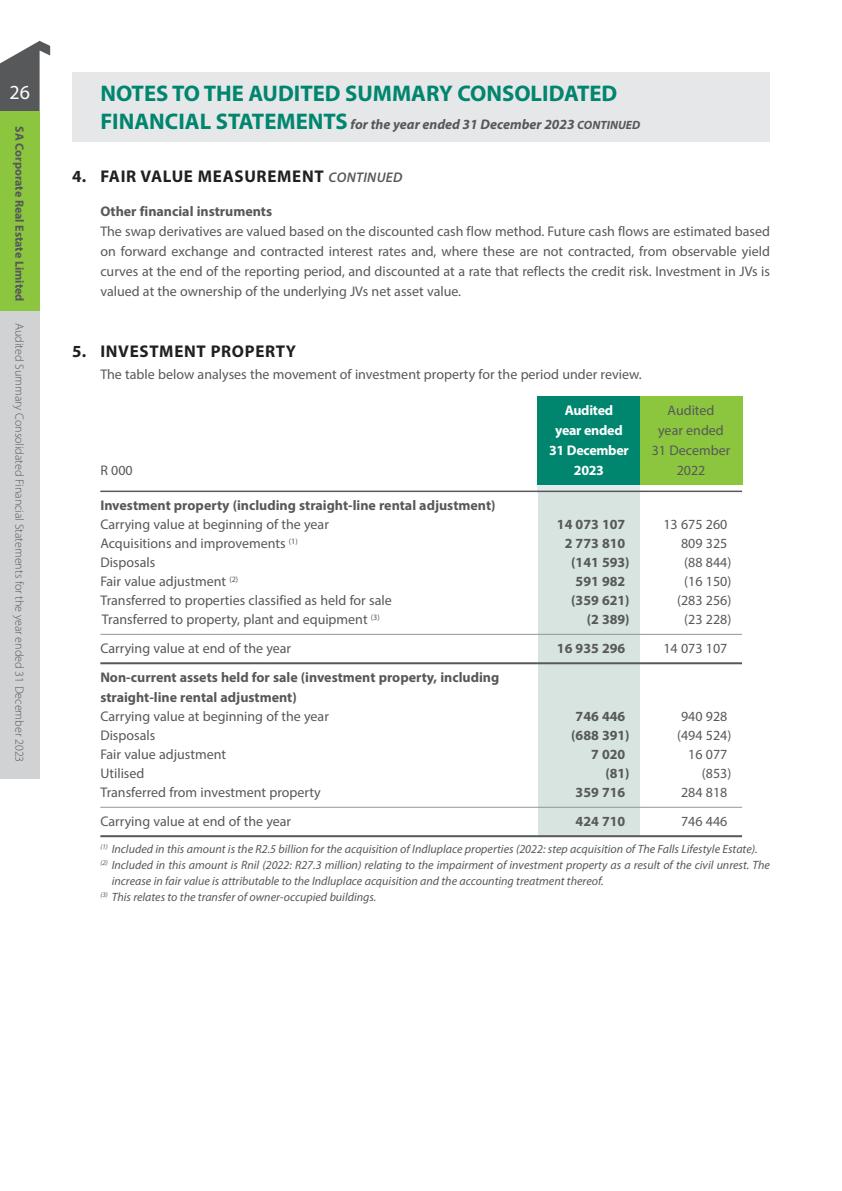
<style>
.page{position:relative;width:842px;height:1191px;background:#fff}
.page>*{position:absolute;margin:0;border:0;box-sizing:border-box;transform-origin:0 0}
.t1{font:700 22.6px "Myriad Pro";color:#00856f}
.t2{font:20px "Myriad Pro";color:#fff}
._6__body_copy__zs{font:700 17px "Myriad Pro";letter-spacing:.04em;color:#231f20}
._6__body_copy__zs-2{font:14px/20px "Myriad Pro";color:#57585a;text-align:justify}
._2_1_table_text__zs{font:14px "Myriad Pro";color:#57585a}
._2_1_table_text__zs-2{font:700 14px/20px "Myriad Pro";color:#57585a}
._1_3_table_figures__18mm___zs{font:14px/20px "Myriad Pro";color:#57585a;text-align:center}
._1_3_table_figures__18mm___zs-2{font:700 14px "Myriad Pro";color:#57585a}
.t3{font:italic 700 14px "Myriad Pro";color:#57585a}
._1_1_2019_col_heading__zs{font:700 14px/20px "Myriad Pro";letter-spacing:-.02em;color:#fff;text-align:center}
._6__body_copy__zs-3{font:700 14px "Myriad Pro";color:#57585a}
._6__body_copy__zs-4{font:italic 12px/16px "Myriad Pro";color:#57585a}
.t4{font:300 12px "Myriad Pro";color:#57585a}
.t5{font:700 12px "Myriad Pro";color:#57585a}
.s1{font-style:normal;font-size:22.6px;color:#00856f}
.s2{font-size:12px}
.s3{font-weight:600;font-style:italic;font-size:14px;color:#57585a}
</style>
<div class="page">
<svg style="left:0;top:41px;width:50px;height:71px"></svg>
<div style="left:0;top:112px;width:40px;height:199px;background:#8bc63e"></div>
<div style="left:0;top:311px;width:40px;height:467px;background:#d1d2d4"></div>
<div style="left:72px;top:72px;width:698px;height:69px;background:#e6e7e9"></div>
<div style="left:538px;top:396px;width:102px;height:89px;background:#00856f"></div>
<div style="left:640px;top:396px;width:102px;height:89px;background:#8bc63e"></div>
<div style="left:538px;top:485px;width:102px;height:6px;background:#e2ecea"></div>
<div style="left:538px;top:492px;width:102px;height:343px;background:#d7e4e0"></div>
<hr style="left:100px;top:634px;width:438px;height:1px;background:#939598">
<hr style="left:538px;top:634px;width:102px;height:1px;background:#939598">
<hr style="left:640px;top:634px;width:102px;height:1px;background:#939598">
<hr style="left:100px;top:806px;width:438px;height:1px;background:#939598">
<hr style="left:538px;top:806px;width:102px;height:1px;background:#939598">
<hr style="left:640px;top:806px;width:102px;height:1px;background:#939598">
<hr style="left:100px;top:662px;width:438px;height:2px;background:#57585a">
<hr style="left:538px;top:662px;width:102px;height:2px;background:#57585a">
<hr style="left:640px;top:662px;width:102px;height:2px;background:#57585a">
<hr style="left:100px;top:835px;width:438px;height:2px;background:#57585a">
<hr style="left:538px;top:835px;width:102px;height:2px;background:#57585a">
<hr style="left:640px;top:835px;width:102px;height:2px;background:#57585a">
<hr style="left:100px;top:490px;width:438px;height:2px;background:#57585a">
<hr style="left:538px;top:490px;width:102px;height:2px;background:#57585a">
<hr style="left:640px;top:490px;width:102px;height:2px;background:#57585a">
<h2 class="t2" style="left:10px;top:80px;width:22px">26</h2>
<h1 class="t1" style="left:100px;top:79px;width:518px">NOTES TO THE AUDITED SUMMARY CONSOLIDATED</h1>
<p class="t5" style="left:27px;top:126px;width:176px;rotate:90deg">SA Corporate Real Estate Limited</p>
<p class="t3" style="left:100px;top:115px;width:541px"><span class="s1">FINANCIAL STATEMENTS</span> for the year ended 31 December 2023 <span class="s2">CONTINUED</span></p>
<p class="_6__body_copy__zs" style="left:72px;top:165px;width:332px">4. FAIR VALUE MEASUREMENT <span class="s3">CONTINUED</span></p>
<p class="_6__body_copy__zs-3" style="left:100px;top:202px;width:173px">Other financial instruments</p>
<p class="_6__body_copy__zs-2" style="left:100px;top:221px;width:671px">The swap derivatives are valued based on the discounted cash flow method. Future cash flows are estimated based on forward exchange and contracted interest rates and, where these are not contracted, from observable yield curves at the end of the reporting period, and discounted at a rate that reflects the credit risk. Investment in JVs is valued at the ownership of the underlying JVs net asset value.</p>
<p class="t4" style="left:27px;top:323px;width:440px;rotate:90deg">Audited Summary Consolidated Financial Statements for the year ended 31 December 2023</p>
<p class="_6__body_copy__zs" style="left:72px;top:340px;width:226px">5. INVESTMENT PROPERTY</p>
<p class="_6__body_copy__zs-2" style="left:100px;top:364px;width:543px">The table below analyses the movement of investment property for the period under review.</p>
<p class="_2_1_table_text__zs" style="left:100px;top:462px;width:34px">R 000</p>
<p class="_1_1_2019_col_heading__zs" style="left:549px;top:400px;width:81px">Audited<br>year ended<br>31 December<br>2023</p>
<p class="_1_3_table_figures__18mm___zs" style="left:652px;top:400px;width:80px">Audited<br>year ended<br>31 December<br>2022</p>
<p class="_2_1_table_text__zs-2" style="left:100px;top:495px;width:397px">Investment property (including straight-line rental adjustment)</p>
<p class="_2_1_table_text__zs" style="left:100px;top:516px;width:230px">Carrying value at beginning of the year</p>
<p class="_1_3_table_figures__18mm___zs-2" style="left:557px;top:515px;width:70px">14 073 107</p>
<p class="_1_3_table_figures__18mm___zs" style="left:663px;top:514px;width:65px">13 675 260</p>
<p class="_2_1_table_text__zs" style="left:100px;top:535px;width:199px">Acquisitions and improvements <sup>(1)</sup></p>
<p class="_1_3_table_figures__18mm___zs-2" style="left:565px;top:534px;width:62px">2 773 810</p>
<p class="_1_3_table_figures__18mm___zs" style="left:681px;top:533px;width:48px">809 325</p>
<p class="_2_1_table_text__zs" style="left:100px;top:554px;width:56px">Disposals</p>
<p class="_1_3_table_figures__18mm___zs-2" style="left:571px;top:553px;width:60px">(141 593)</p>
<p class="_1_3_table_figures__18mm___zs" style="left:684px;top:552px;width:49px">(88 844)</p>
<p class="_2_1_table_text__zs" style="left:100px;top:573px;width:139px">Fair value adjustment <sup>(2)</sup></p>
<p class="_1_3_table_figures__18mm___zs-2" style="left:576px;top:572px;width:51px">591 982</p>
<p class="_1_3_table_figures__18mm___zs" style="left:684px;top:571px;width:49px">(16 150)</p>
<p class="_2_1_table_text__zs" style="left:100px;top:592px;width:293px">Transferred to properties classified as held for sale</p>
<p class="_1_3_table_figures__18mm___zs-2" style="left:571px;top:591px;width:60px">(359 621)</p>
<p class="_1_3_table_figures__18mm___zs" style="left:677px;top:590px;width:56px">(283 256)</p>
<p class="_2_1_table_text__zs" style="left:102px;top:611px;width:279px">Transferred to property, plant and equipment <sup>(3)</sup></p>
<p class="_1_3_table_figures__18mm___zs-2" style="left:587px;top:610px;width:44px">(2 389)</p>
<p class="_1_3_table_figures__18mm___zs" style="left:684px;top:609px;width:49px">(23 228)</p>
<p class="_2_1_table_text__zs" style="left:100px;top:640px;width:192px">Carrying value at end of the year</p>
<p class="_1_3_table_figures__18mm___zs-2" style="left:557px;top:639px;width:70px">16 935 296</p>
<p class="_1_3_table_figures__18mm___zs" style="left:663px;top:638px;width:65px">14 073 107</p>
<p class="_2_1_table_text__zs-2" style="left:100px;top:667px;width:400px">Non-current assets held for sale (investment property, including straight-line rental adjustment)</p>
<p class="_2_1_table_text__zs" style="left:100px;top:708px;width:230px">Carrying value at beginning of the year</p>
<p class="_1_3_table_figures__18mm___zs-2" style="left:576px;top:707px;width:51px">746 446</p>
<p class="_1_3_table_figures__18mm___zs" style="left:681px;top:706px;width:48px">940 928</p>
<p class="_2_1_table_text__zs" style="left:100px;top:727px;width:56px">Disposals</p>
<p class="_1_3_table_figures__18mm___zs-2" style="left:571px;top:726px;width:60px">(688 391)</p>
<p class="_1_3_table_figures__18mm___zs" style="left:677px;top:725px;width:56px">(494 524)</p>
<p class="_2_1_table_text__zs" style="left:100px;top:746px;width:127px">Fair value adjustment</p>
<p class="_1_3_table_figures__18mm___zs-2" style="left:591px;top:745px;width:36px">7 020</p>
<p class="_1_3_table_figures__18mm___zs" style="left:688px;top:744px;width:41px">16 077</p>
<p class="_2_1_table_text__zs" style="left:100px;top:765px;width:46px">Utilised</p>
<p class="_1_3_table_figures__18mm___zs-2" style="left:605px;top:764px;width:26px">(81)</p>
<p class="_1_3_table_figures__18mm___zs" style="left:702px;top:763px;width:31px">(853)</p>
<p class="_2_1_table_text__zs" style="left:100px;top:784px;width:222px">Transferred from investment property</p>
<p class="_1_3_table_figures__18mm___zs-2" style="left:576px;top:783px;width:51px">359 716</p>
<p class="_1_3_table_figures__18mm___zs" style="left:681px;top:782px;width:48px">284 818</p>
<p class="_2_1_table_text__zs" style="left:100px;top:813px;width:192px">Carrying value at end of the year</p>
<p class="_1_3_table_figures__18mm___zs-2" style="left:576px;top:812px;width:51px">424 710</p>
<p class="_1_3_table_figures__18mm___zs" style="left:681px;top:811px;width:48px">746 446</p>
<p class="_6__body_copy__zs-4" style="left:100px;top:841px;width:659px"><sup>(1)</sup> Included in this amount is the R2.5 billion for the acquisition of Indluplace properties (2022: step acquisition of The Falls Lifestyle Estate).</p>
<p class="_6__body_copy__zs-4" style="left:112px;top:857px;width:660px;text-indent:-11px"><sup>(2)</sup> Included in this amount is Rnil (2022: R27.3 million) relating to the impairment of investment property as a result of the civil unrest. The increase in fair value is attributable to the Indluplace acquisition and the accounting treatment thereof.</p>
<p class="_6__body_copy__zs-4" style="left:100px;top:889px;width:278px"><sup>(3)</sup> This relates to the transfer of owner-occupied buildings.</p>
</div>
